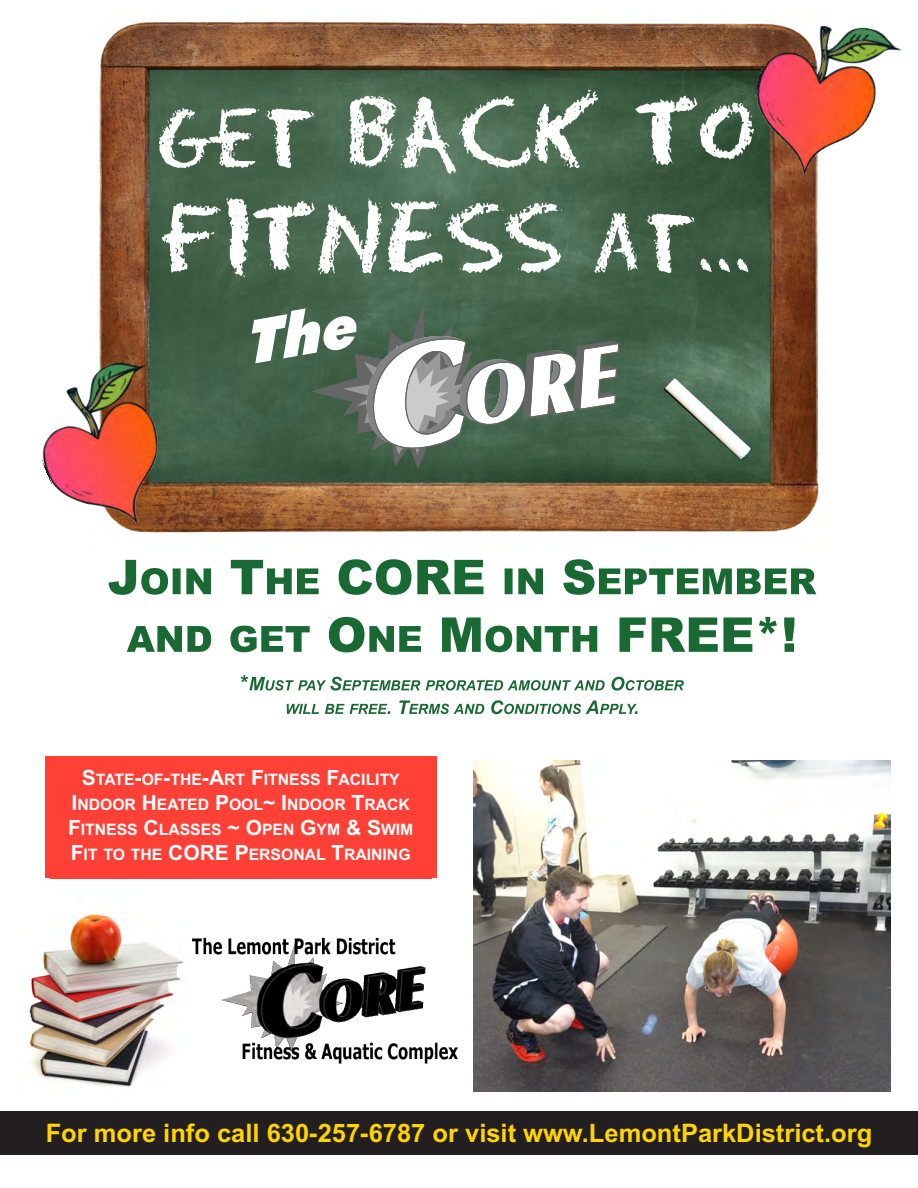
<style>
.page{position:relative;width:918px;height:1188px;background:#fff}
.page>*{position:absolute;margin:0;border:0;box-sizing:border-box;transform-origin:0 0}
.t1{font:90px/105px "Eraser";color:#fff}
.t2{font:700 25.5px "Arial";color:#ffd400}
.t3{font:700 15.75px/25.2px "Arial";color:#fff;text-align:center}
.s1{font-size:75px}
.s2{font-size:21px}
</style>
<div class="page">
<div style="left:0;top:1111px;width:918px;height:44px;background:#231f20"></div>
<img style="left:99px;top:21px;width:720px;height:512px">
<svg style="left:295px;top:285px;width:366px;height:201px;background:#435f46"></svg>
<img style="left:29px;top:914px;width:154px;height:173px">
<svg style="left:287px;top:700px;width:351px;height:14px"></svg>
<svg style="left:241px;top:675px;width:443px;height:16px"></svg>
<svg style="left:127px;top:617px;width:667px;height:35px"></svg>
<svg style="left:109px;top:559px;width:707px;height:36px"></svg>
<img style="left:742px;top:21px;width:162px;height:167px">
<img style="left:474px;top:761px;width:417px;height:330px">
<div style="left:46px;top:756px;width:391px;height:121px;background:#ff4037"></div>
<div style="left:50px;top:769px;width:382px;height:110px;background:#ff4037"></div>
<img style="left:192px;top:937px;width:267px;height:127px">
<img style="left:42px;top:349px;width:158px;height:184px">
<svg style="left:252px;top:303px;width:368px;height:166px;background:#687e6d"></svg>
<h1 class="t1" style="left:157px;top:71px;width:601px"><span class="s1">GET</span> BACK TO<br>FITNESS <span class="s1">AT...</span></h1>
<p class="t3" style="left:68px;top:767px;width:347px"><span class="s2">S</span>TATE<span class="s2">-</span>OF<span class="s2">-</span>THE<span class="s2">-A</span>RT <span class="s2">F</span>ITNESS <span class="s2">F</span>ACILITY <span class="s2">I</span>NDOOR <span class="s2">H</span>EATED <span class="s2">P</span>OOL<span class="s2">~ I</span>NDOOR <span class="s2">T</span>RACK <span class="s2">F</span>ITNESS <span class="s2">C</span>LASSES <span class="s2">~ O</span>PEN <span class="s2">G</span>YM <span class="s2">&amp; S</span>WIM <span class="s2">F</span>IT TO THE <span class="s2">CORE P</span>ERSONAL <span class="s2">T</span>RAINING</p>
<h2 class="t2" style="left:46px;top:1118px;width:828px">FOR MORE INFO CALL 630-257-6787 OR VISIT WWW.LEMONTPARKDISTRICT.ORG</h2>
</div>
